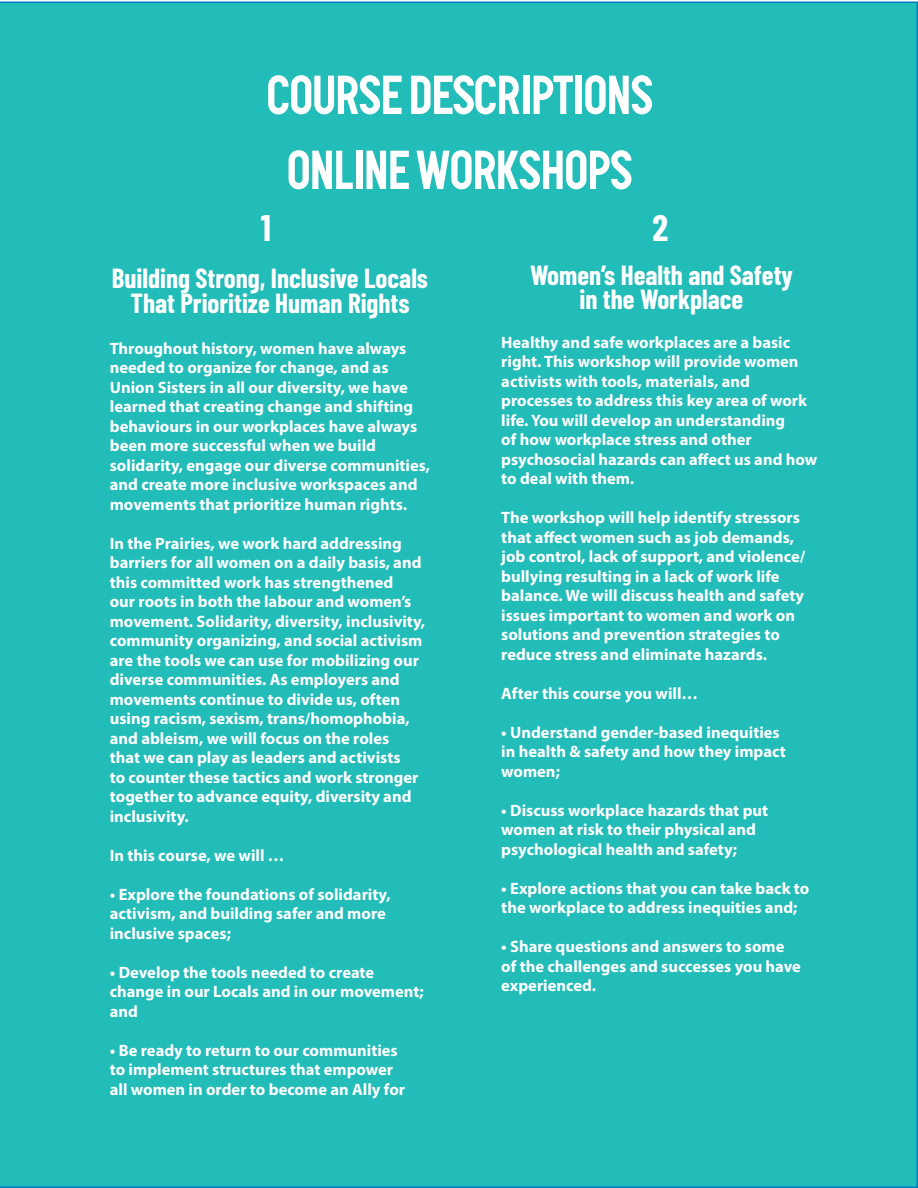
<style>
.page{position:relative;width:918px;height:1188px;background:#fff}
.page>*{position:absolute;margin:0;border:0;box-sizing:border-box;transform-origin:0 0}
.main_head{font:700 54px "Graph";color:#fff;scale:.95 1}
.text_no_sp{font:700 36px "Barlow Condensed";color:#fff}
.text_no_sp-2{font:700 27px/25.5px "Barlow Condensed";color:#fff;text-align:center}
.text_no_sp-3{font:700 16.5px/19.5px "Myriad Pro";color:#fff}
</style>
<div class="page">
<div style="left:0;top:2px;width:918px;height:1186px;background:#22bcb9"></div>
<p class="main_head" style="left:267px;top:64px;width:408px">COURSE DESCRIPTIONS</p>
<p class="main_head" style="left:287px;top:139px;width:365px">ONLINE WORKSHOPS</p>
<p class="text_no_sp" style="left:261px;top:203px;width:12px">1</p>
<p class="text_no_sp-2" style="left:112px;top:264px;width:318px">Building Strong, Inclusive Locals<br>That Prioritize Human Rights</p>
<p class="text_no_sp-3" style="left:110px;top:338px;width:322px">Throughout history, women have always needed to organize for change, and as Union Sisters in all our diversity, we have learned that creating change and shifting behaviours in our workplaces have always been more successful when we build solidarity, engage our diverse communities, and create more inclusive workspaces and movements that prioritize human rights.</p>
<p class="text_no_sp-3" style="left:110px;top:533px;width:317px">In the Prairies, we work hard addressing barriers for all women on a daily basis, and this committed work has strengthened<br>our roots in both the labour and women’s movement. Solidarity, diversity, inclusivity, community organizing, and social activism are the tools we can use for mobilizing our diverse communities. As employers and movements continue to divide us, often using racism, sexism, trans/homophobia, and ableism, we will focus on the roles<br>that we can play as leaders and activists<br>to counter these tactics and work stronger together to advance equity, diversity and inclusivity.</p>
<p class="text_no_sp-3" style="left:110px;top:845px;width:176px">In this course, we will …</p>
<p class="text_no_sp-3" style="left:110px;top:884px;width:282px">• Explore the foundations of solidarity, activism, and building safer and more inclusive spaces;</p>
<p class="text_no_sp-3" style="left:110px;top:962px;width:315px">• Develop the tools needed to create change in our Locals and in our movement; and</p>
<p class="text_no_sp-3" style="left:110px;top:1040px;width:297px">• Be ready to return to our communities to implement structures that empower all women in order to become an Ally for</p>
<p class="text_no_sp" style="left:652px;top:203px;width:17px">2</p>
<p class="text_no_sp-2" style="left:530px;top:261px;width:264px">Women’s Health and Safety</p>
<p class="text_no_sp-2" style="left:580px;top:285px;width:165px">in the Workplace</p>
<p class="text_no_sp-3" style="left:501px;top:332px;width:318px">Healthy and safe workplaces are a basic right. This workshop will provide women activists with tools, materials, and processes to address this key area of work life. You will develop an understanding<br>of how workplace stress and other psychosocial hazards can affect us and how to deal with them.</p>
<p class="text_no_sp-3" style="left:501px;top:507px;width:305px">The workshop will help identify stressors that affect women such as job demands, job control, lack of support, and violence/ bullying resulting in a lack of work life balance. We will discuss health and safety issues important to women and work on solutions and prevention strategies to reduce stress and eliminate hazards.</p>
<p class="text_no_sp-3" style="left:501px;top:683px;width:198px">After this course you will…</p>
<p class="text_no_sp-3" style="left:501px;top:722px;width:286px">• Understand gender-based inequities in health &amp; safety and how they impact women;</p>
<p class="text_no_sp-3" style="left:501px;top:800px;width:268px">• Discuss workplace hazards that put women at risk to their physical and psychological health and safety;</p>
<p class="text_no_sp-3" style="left:501px;top:878px;width:310px">• Explore actions that you can take back to the workplace to address inequities and;</p>
<p class="text_no_sp-3" style="left:501px;top:936px;width:301px">• Share questions and answers to some of the challenges and successes you have experienced.</p>
</div>
